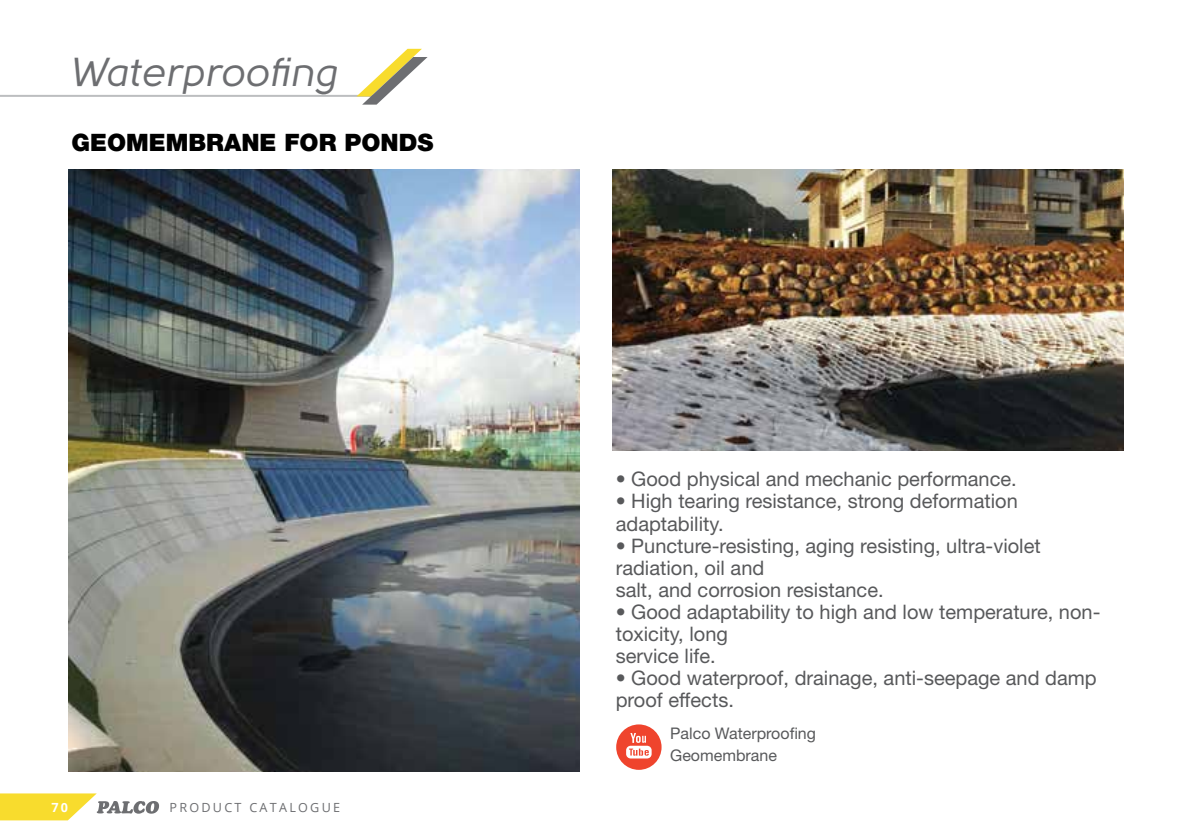
<style>
.page{position:relative;width:1191px;height:840px;background:#fff}
.page>*{position:absolute;margin:0;border:0;box-sizing:border-box;transform-origin:0 0}
.t1{font:40.2px "Solomon Sans Normal Italic";color:#6d6e71}
.t2{font:900 24px "Helvetica Neue LT Std";color:#000}
.t3{font:20px/22px "Helvetica Neue LT Std";color:#58595b}
.t4{font:16px/22px "Helvetica Neue LT Std";color:#58595b}
.t5{font:12.6px "Open Sans";letter-spacing:.18em;color:#6d6e71}
.t6{font:700 12.6px "Open Sans";color:#fff}
</style>
<div class="page">
<svg style="left:0;top:793px;width:159px;height:26px"></svg>
<hr style="left:0;top:95px;width:382px;height:2px;background:#bcbec0">
<svg style="left:356px;top:49px;width:71px;height:56px"></svg>
<img style="left:612px;top:169px;width:512px;height:281px">
<img style="left:68px;top:169px;width:512px;height:602px">
<div style="left:616px;top:724px;width:45px;height:45px;background:#ef442d;border-radius:50%"></div>
<svg style="left:626px;top:733px;width:25px;height:25px"></svg>
<h1 class="t1" style="left:68px;top:49px;width:270px">Waterproofing</h1>
<p class="t2" style="left:72px;top:127px;width:363px">GEOMEMBRANE FOR PONDS</p>
<p class="t6" style="left:51px;top:798px;width:18px">70</p>
<p class="t5" style="left:169px;top:798px;width:172px">PRODUCT CATALOGUE</p>
<p class="t3" style="left:615px;top:468px;width:402px">• Good physical and mechanic performance.</p>
<p class="t3" style="left:615px;top:490px;width:403px">• High tearing resistance, strong deformation adaptability.</p>
<p class="t3" style="left:615px;top:534px;width:426px">• Puncture-resisting, aging resisting, ultra-violet radiation, oil and<br>salt, and corrosion resistance.</p>
<p class="t3" style="left:615px;top:600px;width:486px">• Good adaptability to high and low temperature, non&shy;toxicity, long<br>service life.</p>
<p class="t3" style="left:615px;top:666px;width:482px">• Good waterproof, drainage, anti-seepage and damp proof effects.</p>
<p class="t4" style="left:670px;top:722px;width:147px">Palco Waterproofing<br>Geomembrane</p>
</div>
